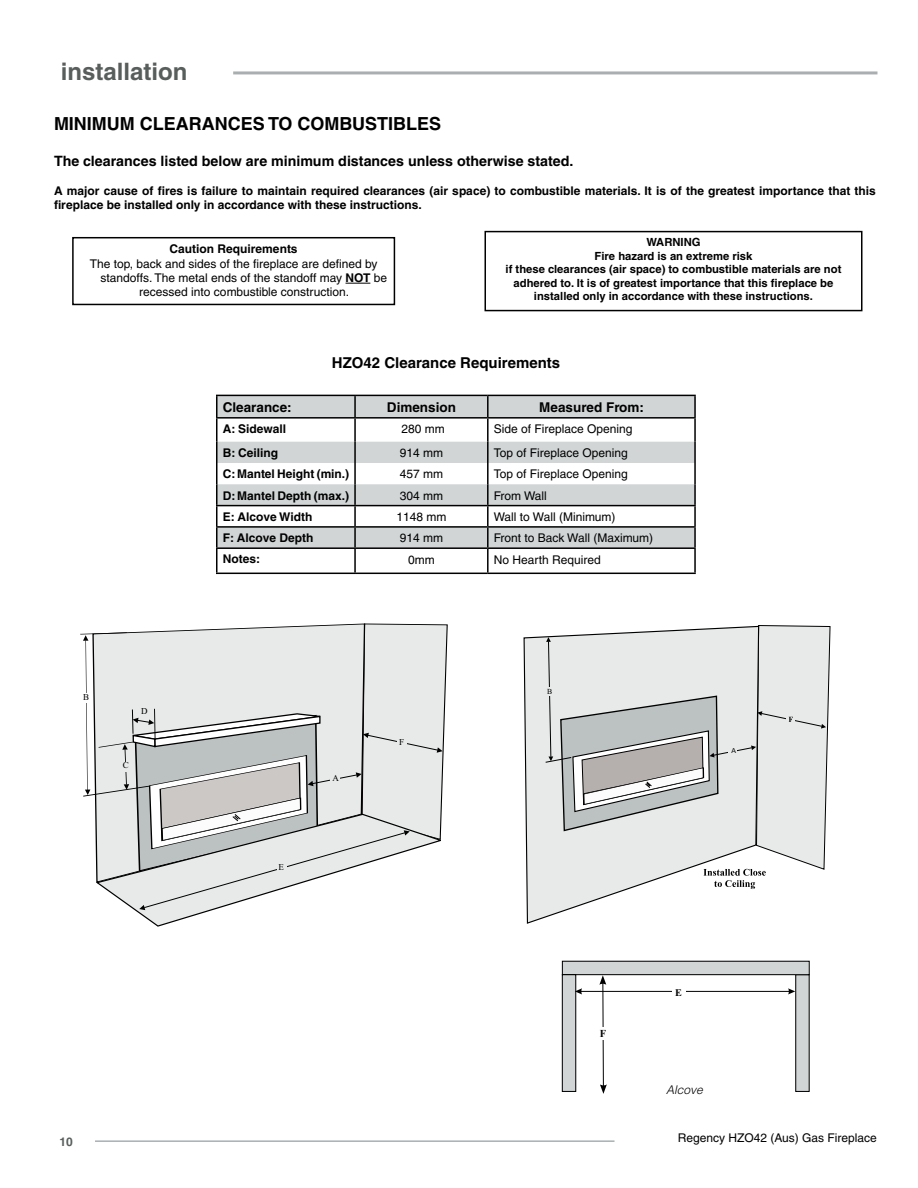
<style>
.page{position:relative;width:918px;height:1188px;background:#fff}
.page>*{position:absolute;margin:0;border:0;box-sizing:border-box;transform-origin:0 0}
.t1{font:700 24px "Helvetica";color:#585e5c}
.t2{font:700 18px "Helvetica";color:#000}
.t3{font:700 15px "Helvetica";color:#000}
.t4{font:700 14.25px "Helvetica";color:#000}
.t5{font:700 13.5px "Helvetica";color:#000}
.t6{font:12px "Helvetica";color:#000}
.t7{font:700 12px/14.4px "Helvetica";color:#000}
.t8{font:italic 300 12px "Helvetica";color:#000}
.t9{font:700 12px "Helvetica";color:#585e5c}
.t10{font:700 11.25px/13.5px "Helvetica";color:#000;text-align:center}
.t11{font:700 10.5px "Times New Roman";color:#000}
.t12{font:700 10.2px "Times New Roman";color:#000}
.t13{font:9px "Times New Roman";color:#000}
.t14{font:7.65px "Times New Roman";color:#000}
.t15{font:6.9px "Arial";color:#000}
.s1{font-weight:700}
</style>
<div class="page">
<hr style="left:95px;top:1140px;width:520px;height:2px;background:#a9afb0">
<hr style="left:233px;top:71px;width:644px;height:3px;background:#a9afb0">
<svg style="left:346px;top:283px;width:24px;height:1px"></svg>
<div style="left:72px;top:237px;width:323px;height:68px;border:2px solid #000"></div>
<div style="left:484px;top:231px;width:378px;height:80px;border:2px solid #000"></div>
<svg style="left:80px;top:623px;width:368px;height:304px"></svg>
<svg style="left:218px;top:396px;width:476px;height:151px;fill:#d1d5d6"></svg>
<hr style="left:216px;top:396px;width:2px;height:21px;background:#000">
<hr style="left:354px;top:396px;width:2px;height:21px;background:#000">
<hr style="left:488px;top:395px;width:208px;height:1px;background:#000">
<hr style="left:487px;top:396px;width:2px;height:21px;background:#000">
<hr style="left:694px;top:396px;width:2px;height:21px;background:#000">
<hr style="left:216px;top:417px;width:139px;height:2px;background:#000">
<hr style="left:216px;top:419px;width:2px;height:23px;background:#000">
<hr style="left:355px;top:417px;width:133px;height:2px;background:#000">
<hr style="left:354px;top:419px;width:2px;height:23px;background:#000">
<hr style="left:488px;top:417px;width:208px;height:2px;background:#000">
<hr style="left:487px;top:419px;width:2px;height:23px;background:#000">
<hr style="left:694px;top:419px;width:2px;height:23px;background:#000">
<hr style="left:216px;top:442px;width:2px;height:21px;background:#000">
<hr style="left:354px;top:442px;width:2px;height:21px;background:#000">
<hr style="left:487px;top:442px;width:2px;height:21px;background:#000">
<hr style="left:694px;top:442px;width:2px;height:21px;background:#000">
<hr style="left:216px;top:463px;width:2px;height:21px;background:#000">
<hr style="left:354px;top:463px;width:2px;height:21px;background:#000">
<hr style="left:487px;top:463px;width:2px;height:21px;background:#000">
<hr style="left:694px;top:463px;width:2px;height:21px;background:#000">
<hr style="left:216px;top:484px;width:2px;height:21px;background:#000">
<hr style="left:354px;top:484px;width:2px;height:21px;background:#000">
<hr style="left:487px;top:484px;width:2px;height:21px;background:#000">
<hr style="left:694px;top:484px;width:2px;height:21px;background:#000">
<hr style="left:216px;top:506px;width:2px;height:20px;background:#000">
<hr style="left:354px;top:506px;width:2px;height:20px;background:#000">
<hr style="left:487px;top:506px;width:2px;height:20px;background:#000">
<hr style="left:694px;top:506px;width:2px;height:20px;background:#000">
<svg style="left:216px;top:528px;width:2px;height:19px"></svg>
<svg style="left:354px;top:528px;width:2px;height:19px"></svg>
<svg style="left:487px;top:528px;width:2px;height:19px"></svg>
<svg style="left:694px;top:528px;width:2px;height:19px"></svg>
<hr style="left:216px;top:549px;width:2px;height:24px;background:#000">
<hr style="left:354px;top:549px;width:2px;height:24px;background:#000">
<hr style="left:487px;top:549px;width:2px;height:24px;background:#000">
<hr style="left:694px;top:549px;width:2px;height:24px;background:#000">
<hr style="left:216px;top:395px;width:139px;height:1px;background:#000">
<hr style="left:355px;top:395px;width:133px;height:1px;background:#000">
<hr style="left:216px;top:505px;width:139px;height:1px;background:#000">
<hr style="left:355px;top:505px;width:133px;height:1px;background:#000">
<hr style="left:488px;top:505px;width:208px;height:1px;background:#000">
<hr style="left:216px;top:526px;width:139px;height:2px;background:#000">
<hr style="left:355px;top:526px;width:133px;height:2px;background:#000">
<hr style="left:488px;top:526px;width:208px;height:2px;background:#000">
<hr style="left:216px;top:547px;width:139px;height:2px;background:#000">
<hr style="left:355px;top:547px;width:133px;height:2px;background:#000">
<hr style="left:488px;top:547px;width:208px;height:2px;background:#000">
<hr style="left:216px;top:573px;width:139px;height:1px;background:#000">
<hr style="left:355px;top:573px;width:133px;height:1px;background:#000">
<hr style="left:488px;top:573px;width:208px;height:1px;background:#000">
<div style="left:795px;top:974px;width:15px;height:118px;background:#d1d5d6;border:1px solid #000"></div>
<div style="left:562px;top:961px;width:247px;height:14px;background:#d1d5d6"></div>
<div style="left:562px;top:961px;width:248px;height:14px;border:1px solid #000"></div>
<div style="left:562px;top:975px;width:14px;height:116px;background:#d1d5d6"></div>
<div style="left:562px;top:974px;width:14px;height:118px;border:1px solid #000"></div>
<hr style="left:579px;top:991px;width:213px;height:1px;background:#000">
<svg style="left:575px;top:988px;width:7px;height:6px"></svg>
<svg style="left:788px;top:988px;width:7px;height:6px"></svg>
<div style="left:672px;top:986px;width:14px;height:13px;background:#fff"></div>
<svg style="left:599px;top:975px;width:8px;height:119px"></svg>
<div style="left:596px;top:1027px;width:14px;height:12px;background:#fff"></div>
<svg style="left:523px;top:636px;width:106px;height:288px"></svg>
<svg style="left:545px;top:625px;width:286px;height:264px;background:#d9dbdb"></svg>
<h1 class="t1" style="left:61px;top:57px;width:128px">installation</h1>
<h2 class="t2" style="left:54px;top:113px;width:389px">MINIMUM CLEARANCES TO COMBUSTIBLES</h2>
<p class="t4" style="left:54px;top:152px;width:521px">The clearances listed below are minimum distances unless otherwise stated.</p>
<p class="t7" style="left:54px;top:183px;width:824px">A major cause of fires is failure to maintain required clearances (air space) to combustible materials. It is of the greatest importance that this fireplace be installed only in accordance with these instructions.</p>
<p class="t7" style="left:170px;top:242px;width:130px">Caution Requirements</p>
<p class="t6" style="left:90px;top:256px;width:289px">The top, back and sides of the fireplace are defined by</p>
<p class="t6" style="left:101px;top:271px;width:288px">standoffs. The metal ends of the standoff may <span class="s1">NOT</span> be</p>
<p class="t6" style="left:139px;top:285px;width:211px">recessed into combustible construction.</p>
<p class="t10" style="left:506px;top:236px;width:337px">WARNING<br>Fire hazard is an extreme risk<br>if these clearances (air space) to combustible materials are not adhered to. It is of greatest importance that this fireplace be installed only in accordance with these instructions.</p>
<p class="t3" style="left:332px;top:353px;width:230px">HZO42 Clearance Requirements</p>
<p class="t13" style="left:83px;top:692px;width:7px">B</p>
<p class="t13" style="left:141px;top:705px;width:8px">D</p>
<p class="t13" style="left:123px;top:760px;width:7px">C</p>
<p class="t5" style="left:223px;top:399px;width:71px">Clearance:</p>
<p class="t5" style="left:387px;top:399px;width:71px">Dimension</p>
<p class="t5" style="left:539px;top:399px;width:106px">Measured From:</p>
<p class="t7" style="left:223px;top:421px;width:65px">A: Sidewall</p>
<p class="t6" style="left:401px;top:422px;width:45px">280 mm</p>
<p class="t6" style="left:494px;top:422px;width:140px">Side of Fireplace Opening</p>
<p class="t7" style="left:223px;top:445px;width:57px">B: Ceiling</p>
<p class="t6" style="left:400px;top:446px;width:45px">914 mm</p>
<p class="t6" style="left:494px;top:446px;width:135px">Top of Fireplace Opening</p>
<p class="t7" style="left:223px;top:467px;width:128px">C: Mantel Height (min.)</p>
<p class="t6" style="left:400px;top:467px;width:45px">457 mm</p>
<p class="t6" style="left:494px;top:467px;width:135px">Top of Fireplace Opening</p>
<p class="t7" style="left:223px;top:488px;width:128px">D: Mantel Depth (max.)</p>
<p class="t6" style="left:400px;top:488px;width:45px">304 mm</p>
<p class="t6" style="left:494px;top:488px;width:55px">From Wall</p>
<p class="t7" style="left:223px;top:509px;width:91px">E: Alcove Width</p>
<p class="t6" style="left:396px;top:510px;width:52px">1148 mm</p>
<p class="t6" style="left:494px;top:510px;width:123px">Wall to Wall (Minimum)</p>
<p class="t7" style="left:223px;top:531px;width:92px">F: Alcove Depth</p>
<p class="t6" style="left:400px;top:531px;width:45px">914 mm</p>
<p class="t6" style="left:494px;top:531px;width:161px">Front to Back Wall (Maximum)</p>
<p class="t7" style="left:223px;top:552px;width:39px">Notes:</p>
<p class="t6" style="left:408px;top:552px;width:28px">0mm</p>
<p class="t6" style="left:494px;top:552px;width:109px">No Hearth Required</p>
<p class="t13" style="left:278px;top:861px;width:7px">E</p>
<p class="t13" style="left:332px;top:773px;width:8px">A</p>
<p class="t13" style="left:399px;top:737px;width:6px">F</p>
<p class="t14" style="left:547px;top:686px;width:7px">B</p>
<p class="t15" style="left:731px;top:746px;width:6px">A</p>
<p class="t11" style="left:600px;top:1026px;width:8px">F</p>
<p class="t12" style="left:675px;top:985px;width:8px">E</p>
<p class="t8" style="left:666px;top:1082px;width:38px">Alcove</p>
<p class="t9" style="left:60px;top:1134px;width:15px">10</p>
<p class="t6" style="left:678px;top:1131px;width:201px">Regency HZO42 (Aus) Gas Fireplace</p>
</div>
